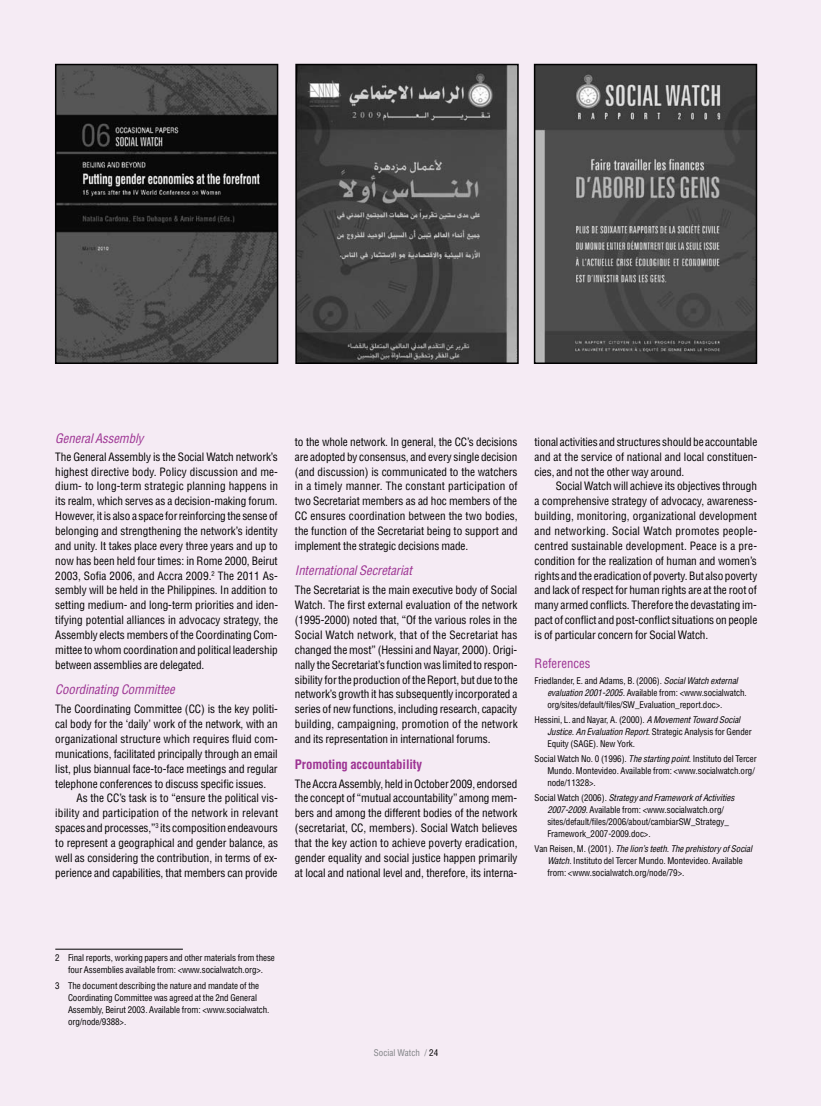
<style>
.page{position:relative;width:821px;height:1106px;background:#f5ebf4}
.page>*{position:absolute;margin:0;border:0;box-sizing:border-box;transform-origin:0 0}
.t1{font:italic condensed 12.75px "Helvetica";letter-spacing:-.01em;color:#9d3393}
.t2{font:700 condensed 12.75px "Helvetica";letter-spacing:-.01em;color:#9d3393}
.t3{font:condensed 12.75px "Helvetica";color:#9d3393}
.t4{font:condensed 11.25px/14.9px "Helvetica";letter-spacing:-.01em;color:#000;text-align:justify}
.t5{font:condensed 9px/12px "Helvetica";letter-spacing:-.01em;color:#000}
.t6{font:condensed 9px "Helvetica";color:#808285}
.s1{font-style:italic}
.s2{color:#000}
</style>
<div class="page">
<hr style="left:55px;top:949px;width:128px;height:1px;background:#000">
<img style="left:537px;top:67px;width:217px;height:294px">
<div style="left:534px;top:64px;width:223px;height:300px;border:2px solid #000"></div>
<img style="left:298px;top:67px;width:218px;height:294px">
<div style="left:295px;top:64px;width:224px;height:300px;border:2px solid #000"></div>
<img style="left:58px;top:67px;width:217px;height:294px">
<div style="left:55px;top:64px;width:223px;height:300px;border:2px solid #000"></div>
<p class="t1" style="left:55px;top:430px;width:90px">General Assembly</p>
<p class="t4" style="left:55px;top:449px;width:224px">The General Assembly is the Social Watch network’s highest directive body. Policy discussion and me&shy;dium- to long-term strategic planning happens in its realm, which serves as a decision-making forum.<br>However, it is also a space for reinforcing the sense of belonging and strengthening the network’s identity and unity. It takes place every three years and up to now has been held four times: in Rome 2000, Beirut 2003, Sofia 2006, and Accra 2009.<sup>2</sup> The 2011 As&shy;sembly will be held in the Philippines. In addition to setting medium- and long-term priorities and iden&shy;tifying potential alliances in advocacy strategy, the Assembly elects members of the Coordinating Com&shy;mittee to whom coordination and political leadership between assemblies are delegated.</p>
<p class="t1" style="left:55px;top:681px;width:121px">Coordinating Committee</p>
<p class="t4" style="left:55px;top:701px;width:224px">The Coordinating Committee (CC) is the key politi&shy;cal body for the ‘daily’ work of the network, with an organizational structure which requires fluid com&shy;munications, facilitated principally through an email list, plus biannual face-to-face meetings and regular telephone conferences to discuss specific issues.</p>
<p class="t4" style="left:55px;top:790px;width:224px;text-indent:21px">As the CC’s task is to “ensure the political vis&shy;ibility and participation of the network in relevant spaces and processes,”<sup>3</sup> its composition endeavours to represent a geographical and gender balance, as well as considering the contribution, in terms of ex&shy;perience and capabilities, that members can provide</p>
<p class="t4" style="left:295px;top:434px;width:224px">to the whole network. In general, the CC’s decisions are adopted by consensus, and every single decision (and discussion) is communicated to the watchers in a timely manner. The constant participation of two Secretariat members as ad hoc members of the CC ensures coordination between the two bodies, the function of the Secretariat being to support and implement the strategic decisions made.</p>
<p class="t1" style="left:295px;top:563px;width:118px">International Secretariat</p>
<p class="t4" style="left:295px;top:582px;width:224px">The Secretariat is the main executive body of Social Watch. The first external evaluation of the network (1995-2000) noted that, “Of the various roles in the Social Watch network, that of the Secretariat has changed the most” (Hessini and Nayar, 2000). Origi&shy;nally the Secretariat’s function was limited to respon&shy;sibility for the production of the Report, but due to the network’s growth it has subsequently incorporated a series of new functions, including research, capacity building, campaigning, promotion of the network and its representation in international forums.</p>
<p class="t2" style="left:295px;top:756px;width:129px">Promoting accountability</p>
<p class="t4" style="left:295px;top:775px;width:224px">The Accra Assembly, held in October 2009, endorsed the concept of “mutual accountability” among mem&shy;bers and among the different bodies of the network (secretariat, CC, members). Social Watch believes that the key action to achieve poverty eradication, gender equality and social justice happen primarily at local and national level and, therefore, its interna-</p>
<p class="t4" style="left:534px;top:434px;width:224px">tional activities and structures should be accountable and at the service of national and local constituen&shy;cies, and not the other way around.</p>
<p class="t4" style="left:534px;top:478px;width:224px;text-indent:21px">Social Watch will achieve its objectives through a comprehensive strategy of advocacy, awareness&shy;building, monitoring, organizational development and networking. Social Watch promotes people&shy;centred sustainable development. Peace is a pre&shy;condition for the realization of human and women’s rights and the eradication of poverty. But also poverty and lack of respect for human rights are at the root of many armed conflicts. Therefore the devastating im&shy;pact of conflict and post-conflict situations on people is of particular concern for Social Watch.</p>
<p class="t3" style="left:534px;top:655px;width:57px">References</p>
<p class="t5" style="left:547px;top:674px;width:201px;text-indent:-13px">Friedlander, E. and Adams, B. (2006). <span class="s1">Social Watch external evaluation 2001-2005.</span> Available from: &lt;www.socialwatch. org/sites/default/files/SW_Evaluation_report.doc&gt;.</p>
<p class="t5" style="left:547px;top:713px;width:206px;text-indent:-13px">Hessini, L. and Nayar, A. (2000). <span class="s1">A Movement Toward Social<br>Justice. An Evaluation Report.</span> Strategic Analysis for Gender<br>Equity (SAGE). New York.</p>
<p class="t5" style="left:547px;top:752px;width:211px;text-indent:-13px">Social Watch No. 0 (1996). <span class="s1">The starting point.</span> Instituto del Tercer<br>Mundo. Montevideo. Available from: &lt;www.socialwatch.org/ node/11328&gt;.</p>
<p class="t5" style="left:547px;top:791px;width:188px;text-indent:-13px">Social Watch (2006). <span class="s1">Strategy and Framework of Activities 2007-2009</span>. Available from: &lt;www.socialwatch.org/ sites/default/files/2006/about/cambiarSW_Strategy_ Framework_2007-2009.doc&gt;.</p>
<p class="t5" style="left:547px;top:842px;width:206px;text-indent:-13px">Van Reisen, M. (2001). <span class="s1">The lion’s teeth. The prehistory of Social<br>Watch</span>. Instituto del Tercer Mundo. Montevideo. Available from: &lt;www.socialwatch.org/node/79&gt;.</p>
<p class="t5" style="left:55px;top:951px;width:221px;text-align:center">2 Final reports, working papers and other materials from these four Assemblies available from: &lt;www.socialwatch.org&gt;.</p>
<p class="t5" style="left:68px;top:980px;width:203px;text-indent:-13px">3 The document describing the nature and mandate of the Coordinating Committee was agreed at the 2nd General Assembly, Beirut 2003. Available from: &lt;www.socialwatch. org/node/9388&gt;.</p>
<p class="t6" style="left:374px;top:1047px;width:66px">Social Watch / <span class="s2">24</span></p>
</div>
